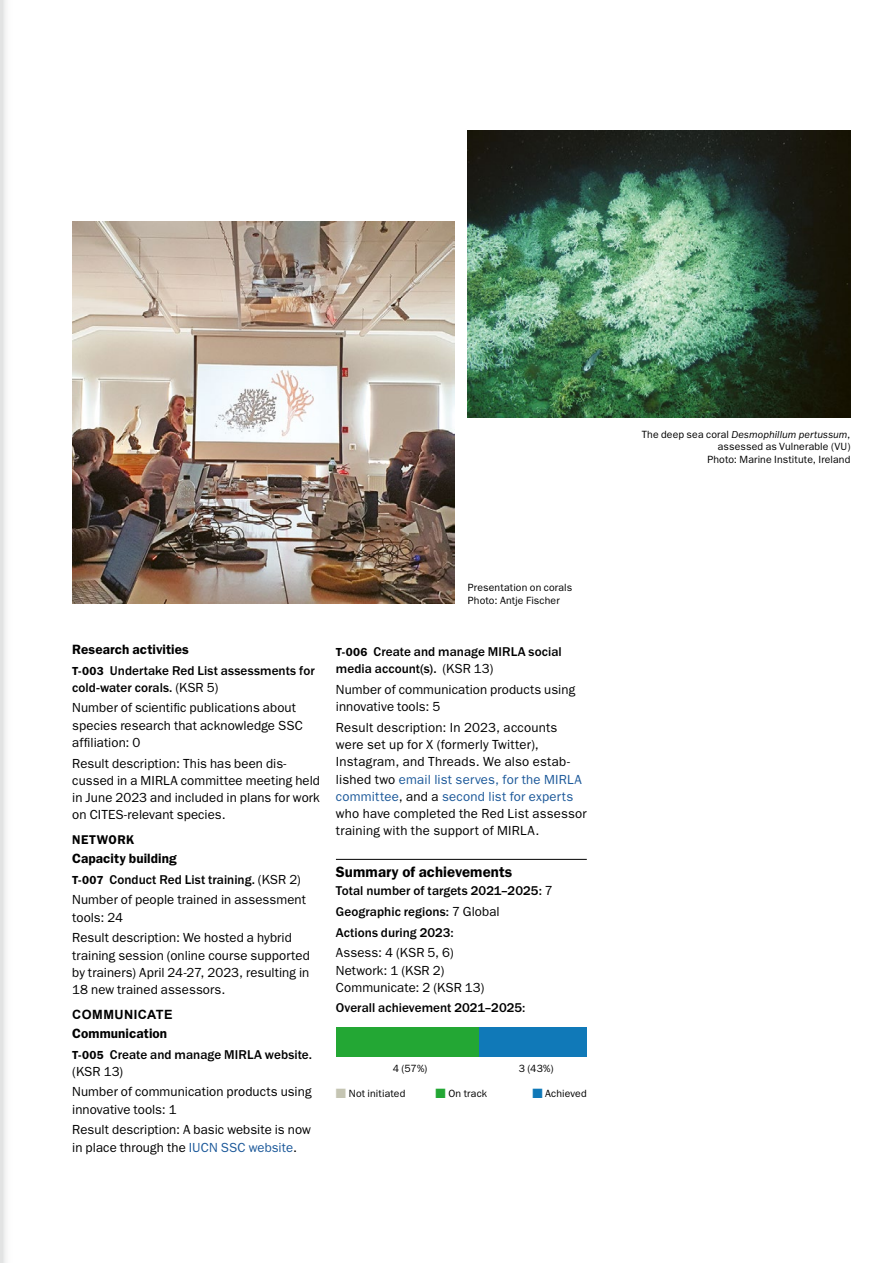
<style>
.page{position:relative;width:893px;height:1263px;background:#fff}
.page>*{position:absolute;margin:0;border:0;box-sizing:border-box;transform-origin:0 0}
.t1{font:600 15px "ITC Franklin Gothic Std";letter-spacing:.005em;color:#000}
.t2{font:600 13.5px "ITC Franklin Gothic Std";letter-spacing:.005em;color:#000}
.t3{font:13.2px/17.2px "ITC Franklin Gothic Std";letter-spacing:.005em;color:#000}
.t4{font:500 13.2px/17.2px "ITC Franklin Gothic Std";letter-spacing:.005em;color:#000}
.t5{font:700 12.75px "Arial";letter-spacing:.035em;color:#000}
.t6{font:600 12.75px "ITC Franklin Gothic Std";letter-spacing:.035em;color:#000}
.t7{font:10.5px/12.8px "ITC Franklin Gothic Std";letter-spacing:.01em;color:#000}
.s1{font-weight:600;font-size:11.7px}
.s2{font-weight:400}
.s3{font-weight:500}
.s4{color:#1b5899}
.s5{color:#c5c5b3}
.s6{color:#23a734}
.s7{color:#1079b8}
.s8{font-style:italic}
</style>
<div class="page">
<svg style="left:0;top:0;width:6px;height:1263px"></svg>
<hr style="left:336px;top:859px;width:251px;height:1px;background:#000">
<div style="left:336px;top:1027px;width:243px;height:29px;background:#23a734"></div>
<div style="left:479px;top:1027px;width:108px;height:29px;background:#1079b8"></div>
<img style="left:72px;top:221px;width:383px;height:383px">
<img style="left:468px;top:131px;width:382px;height:287px">
<p class="t2" style="left:72px;top:641px;width:118px">Research activities</p>
<p class="t4" style="left:72px;top:662px;width:244px"><span class="s1">T-003</span> Undertake Red List assessments for cold-water corals. <span class="s2">(KSR 5)</span></p>
<p class="t3" style="left:72px;top:699px;width:232px">Number of scientific publications about species research that acknowledge SSC affiliation: 0</p>
<p class="t3" style="left:72px;top:755px;width:249px">Result description: This has been dis&shy;cussed in a MIRLA committee meeting held in June 2023 and included in plans for work on CITES-relevant species.</p>
<p class="t6" style="left:72px;top:832px;width:64px">NETWORK</p>
<p class="t2" style="left:72px;top:850px;width:106px">Capacity building</p>
<p class="t3" style="left:72px;top:869px;width:235px;line-height:20.7px"><span class="s1">T-007</span> <span class="s3">Conduct Red List training.</span> (KSR 2)<br>Number of people trained in assessment</p>
<p class="t3" style="left:72px;top:907px;width:221px;line-height:20.7px">tools: 24<br>Result description: We hosted a hybrid</p>
<p class="t3" style="left:72px;top:946px;width:239px;text-align:justify">training session (online course supported by trainers) April 24-27, 2023, resulting in 18 new trained assessors.</p>
<p class="t5" style="left:72px;top:1006px;width:102px">COMMUNICATE</p>
<p class="t2" style="left:72px;top:1025px;width:96px">Communication</p>
<p class="t4" style="left:72px;top:1046px;width:241px"><span class="s1">T-005</span> Create and manage MIRLA website. <span class="s2">(KSR 13)</span></p>
<p class="t3" style="left:72px;top:1083px;width:241px">Number of communication products using innovative tools: 1</p>
<p class="t3" style="left:72px;top:1121px;width:240px">Result description: A basic website is now in place through the <span class="s4">IUCN SSC website</span>.</p>
<p class="t7" style="left:468px;top:581px;width:106px">Presentation on corals<br>Photo: Antje Fischer</p>
<p class="t4" style="left:336px;top:643px;width:227px"><span class="s1">T-006</span> Create and manage MIRLA social media account(s). <span class="s2">(KSR 13)</span></p>
<p class="t3" style="left:336px;top:681px;width:241px">Number of communication products using innovative tools: 5</p>
<p class="t3" style="left:336px;top:719px;width:252px">Result description: In 2023, accounts were set up for X (formerly Twitter), Instagram, and Threads. We also estab&shy;lished two <span class="s4">email list serves, for the MIRLA committee</span>, and a <span class="s4">second list for experts </span>who have completed the Red List assessor training with the support of MIRLA.</p>
<p class="t1" style="left:336px;top:862px;width:178px">Summary of achievements</p>
<p class="t4" style="left:336px;top:881px;width:218px;line-height:20.7px">Total number of targets 2021–2025: <span class="s2">7<br></span>Geographic regions: <span class="s2">7 Global<br></span>Actions during 2023:</p>
<p class="t3" style="left:336px;top:944px;width:150px">Assess: 4 (KSR 5, 6)<br>Network: 1 (KSR 2)<br>Communicate: 2 (KSR 13)</p>
<p class="t4" style="left:336px;top:999px;width:191px">Overall achievement 2021–2025:</p>
<p class="t7" style="left:393px;top:1062px;width:36px">4 (57%)</p>
<p class="t7" style="left:519px;top:1062px;width:37px">3 (43%)</p>
<p class="t7" style="left:336px;top:1087px;width:71px"><span class="s5">■</span> Not initiated</p>
<p class="t7" style="left:435px;top:1087px;width:53px"><span class="s6">■</span> On track</p>
<p class="t7" style="left:532px;top:1087px;width:56px"><span class="s7">■</span> Achieved</p>
<p class="t7" style="left:642px;top:428px;width:210px;text-align:right">The deep sea coral <span class="s8">Desmophillum pertussum</span>, assessed as Vulnerable (VU)<br>Photo: Marine Institute, Ireland</p>
</div>
